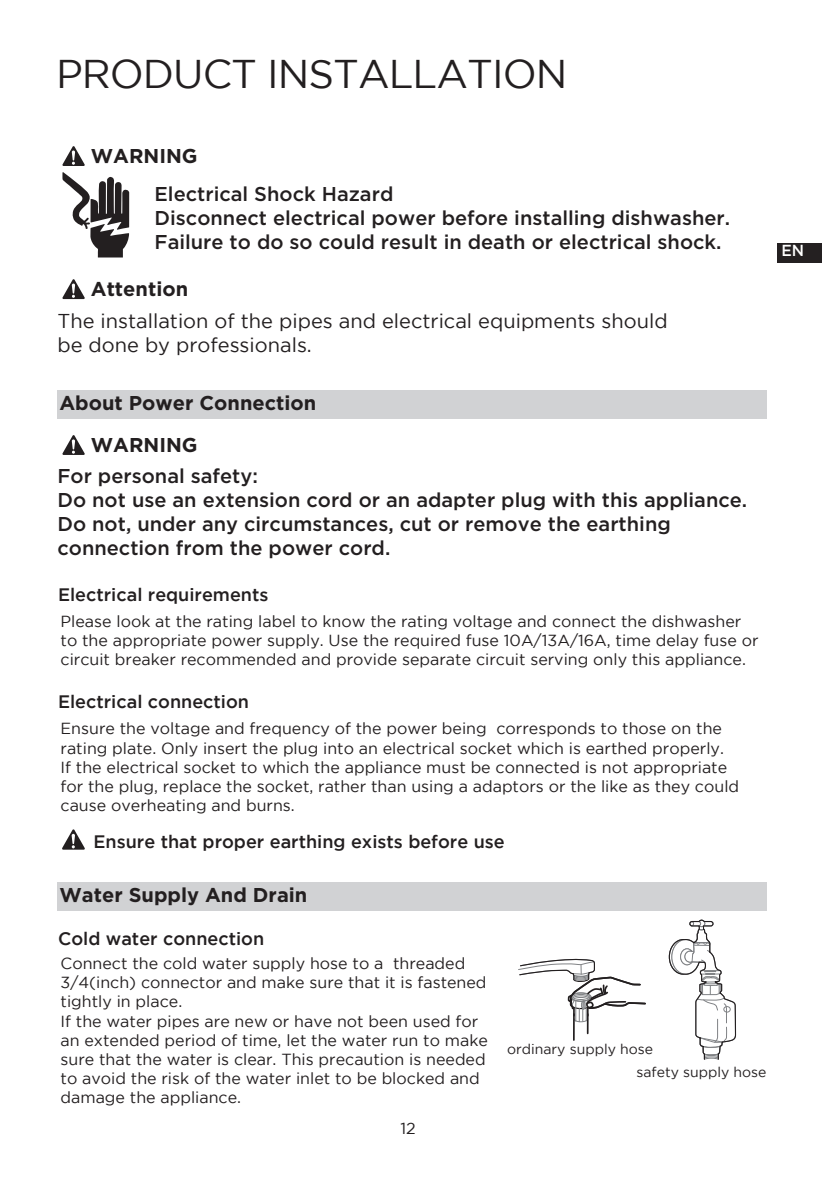
<style>
.page{position:relative;width:823px;height:1191px;background:#fff}
.page>*{position:absolute;margin:0;border:0;box-sizing:border-box;transform-origin:0 0}
.t1{font:40px "Gotham";letter-spacing:-.025em;color:#231f20}
.t2{font:500 20px/24px "Gotham";color:#231f20}
.t3{font:20px/24px "Gotham";color:#231f20}
.t4{font:700 20px "Gotham";color:#231f20}
.t5{font:500 18px "Gotham";color:#231f20}
.t6{font:16px/19.2px "Gotham";color:#231f20}
.t7{font:500 16px "Gotham";color:#fff}
.t8{font:14px/22.8px "Gotham";color:#231f20}
</style>
<div class="page">
<div style="left:57px;top:390px;width:709px;height:29px;background:#d1d2d4"></div>
<div style="left:57px;top:882px;width:709px;height:28px;background:#d1d2d4"></div>
<svg style="left:62px;top:829px;width:23px;height:20px"></svg>
<svg style="left:62px;top:435px;width:23px;height:20px"></svg>
<svg style="left:62px;top:279px;width:23px;height:20px"></svg>
<svg style="left:62px;top:146px;width:67px;height:111px"></svg>
<svg style="left:518px;top:919px;width:218px;height:141px"></svg>
<div style="left:777px;top:243px;width:44px;height:19px;background:#242021"></div>
<h1 class="t1" style="left:56px;top:52px;width:512px">PRODUCT INSTALLATION</h1>
<p class="t4" style="left:91px;top:143px;width:108px">WARNING</p>
<p class="t2" style="left:154px;top:181px;width:576px">Electrical Shock Hazard<br>Disconnect electrical power before installing dishwasher.<br>Failure to do so could result in death or electrical shock.</p>
<p class="t4" style="left:91px;top:276px;width:99px">Attention</p>
<p class="t3" style="left:57px;top:309px;width:611px">The installation of the pipes and electrical equipments should be done by professionals.</p>
<p class="t4" style="left:59px;top:390px;width:258px">About Power Connection</p>
<p class="t4" style="left:91px;top:432px;width:108px">WARNING</p>
<p class="t2" style="left:57px;top:463px;width:691px">For personal safety:<br>Do not use an extension cord or an adapter plug with this appliance.<br>Do not, under any circumstances, cut or remove the earthing connection from the power cord.</p>
<p class="t5" style="left:58px;top:584px;width:212px">Electrical requirements</p>
<p class="t6" style="left:60px;top:611px;width:699px">Please look at the rating label to know the rating voltage and connect the dishwasher to the appropriate power supply. Use the required fuse 10A/13A/16A, time delay fuse or circuit breaker recommended and provide separate circuit serving only this appliance.</p>
<p class="t5" style="left:58px;top:691px;width:192px">Electrical connection</p>
<p class="t6" style="left:60px;top:719px;width:679px">Ensure the voltage and frequency of the power being corresponds to those on the rating plate. Only insert the plug into an electrical socket which is earthed properly.<br>If the electrical socket to which the appliance must be connected is not appropriate for the plug, replace the socket, rather than using a adaptors or the like as they could cause overheating and burns.</p>
<p class="t5" style="left:93px;top:831px;width:412px">Ensure that proper earthing exists before use</p>
<p class="t4" style="left:59px;top:881px;width:249px">Water Supply And Drain</p>
<p class="t5" style="left:58px;top:928px;width:207px">Cold water connection</p>
<p class="t6" style="left:60px;top:953px;width:428px">Connect the cold water supply hose to a threaded 3/4(inch) connector and make sure that it is fastened tightly in place.<br>If the water pipes are new or have not been used for an extended period of time, let the water run to make sure that the water is clear. This precaution is needed to avoid the risk of the water inlet to be blocked and damage the appliance.</p>
<p class="t6" style="left:400px;top:1118px;width:17px">12</p>
<p class="t8" style="left:636px;top:1037px;width:131px;text-indent:-129px">ordinary supply hose<br>safety supply hose</p>
<p class="t7" style="left:781px;top:241px;width:24px">EN</p>
</div>
